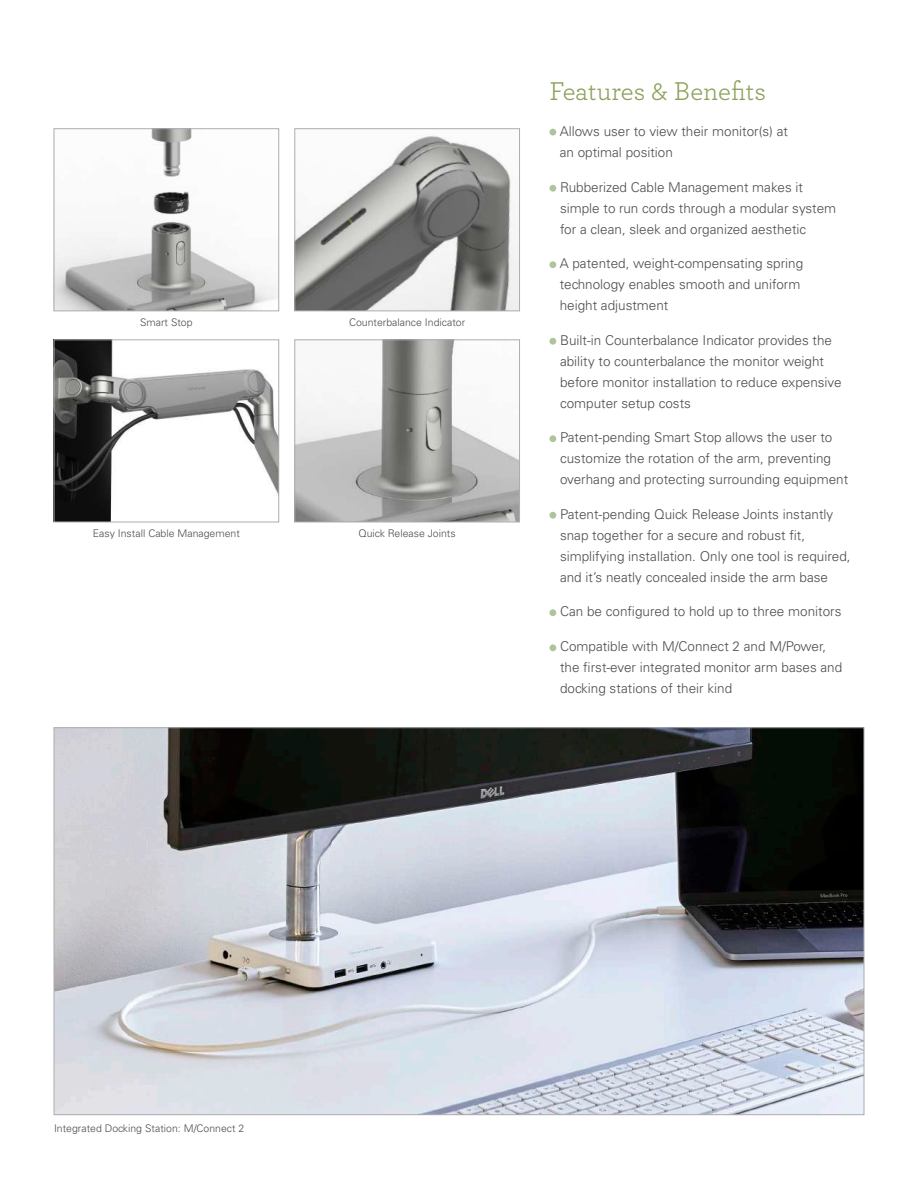
<style>
.page{position:relative;width:918px;height:1188px;background:#fff}
.page>*{position:absolute;margin:0;border:0;box-sizing:border-box;transform-origin:0 0}
.t1{font:27px "Archer";color:#8ba059}
.t2{font:300 13.5px/21px "Univers";color:#4b4c4d}
.t3{font:300 10.5px "Univers";color:#4b4c4d}
</style>
<div class="page">
<div style="left:549px;top:129px;width:7px;height:7px;background:#afc39d;border-radius:50%"></div>
<div style="left:549px;top:185px;width:7px;height:7px;background:#afc39d;border-radius:50%"></div>
<div style="left:549px;top:261px;width:7px;height:7px;background:#afc39d;border-radius:50%"></div>
<div style="left:549px;top:338px;width:7px;height:7px;background:#afc39d;border-radius:50%"></div>
<div style="left:549px;top:435px;width:7px;height:7px;background:#afc39d;border-radius:50%"></div>
<div style="left:549px;top:512px;width:7px;height:7px;background:#afc39d;border-radius:50%"></div>
<div style="left:549px;top:609px;width:7px;height:7px;background:#afc39d;border-radius:50%"></div>
<div style="left:549px;top:644px;width:7px;height:7px;background:#afc39d;border-radius:50%"></div>
<img style="left:297px;top:135px;width:221px;height:174px">
<div style="left:295px;top:129px;width:225px;height:182px;border:1px solid #acadb1"></div>
<img style="left:56px;top:131px;width:221px;height:178px">
<div style="left:54px;top:129px;width:225px;height:182px;border:1px solid #acadb1"></div>
<img style="left:297px;top:342px;width:221px;height:178px">
<div style="left:295px;top:340px;width:225px;height:182px;border:1px solid #acadb1"></div>
<img style="left:56px;top:342px;width:221px;height:178px">
<div style="left:54px;top:340px;width:225px;height:182px;border:1px solid #acadb1"></div>
<img style="left:56px;top:730px;width:806px;height:383px">
<p class="t3" style="left:140px;top:316px;width:54px">Smart Stop</p>
<p class="t3" style="left:349px;top:316px;width:118px">Counterbalance Indicator</p>
<p class="t3" style="left:93px;top:527px;width:149px">Easy Install Cable Management</p>
<p class="t3" style="left:359px;top:527px;width:99px">Quick Release Joints</p>
<h1 class="t1" style="left:549px;top:73px;width:218px">Features &amp; Benefits</h1>
<p class="t2" style="left:560px;top:120px;width:230px">Allows user to view their monitor(s) at an optimal position</p>
<p class="t2" style="left:560px;top:176px;width:278px">Rubberized Cable Management makes it simple to run cords through a modular system for a clean, sleek and organized aesthetic</p>
<p class="t2" style="left:560px;top:253px;width:245px">A patented, weight-compensating spring technology enables smooth and uniform height adjustment</p>
<p class="t2" style="left:560px;top:329px;width:283px">Built-in Counterbalance Indicator provides the ability to counterbalance the monitor weight before monitor installation to reduce expensive computer setup costs</p>
<p class="t2" style="left:560px;top:427px;width:290px">Patent-pending Smart Stop allows the user to customize the rotation of the arm, preventing overhang and protecting surrounding equipment</p>
<p class="t2" style="left:560px;top:503px;width:292px">Patent-pending Quick Release Joints instantly snap together for a secure and robust fit, simplifying installation. Only one tool is required, and it’s neatly concealed inside the arm base</p>
<p class="t2" style="left:560px;top:601px;width:283px">Can be configured to hold up to three monitors</p>
<p class="t2" style="left:560px;top:636px;width:284px">Compatible with M/Connect 2 and M/Power, the first-ever integrated monitor arm bases and docking stations of their kind</p>
<p class="t3" style="left:54px;top:1122px;width:192px">Integrated Docking Station: M/Connect 2</p>
</div>
